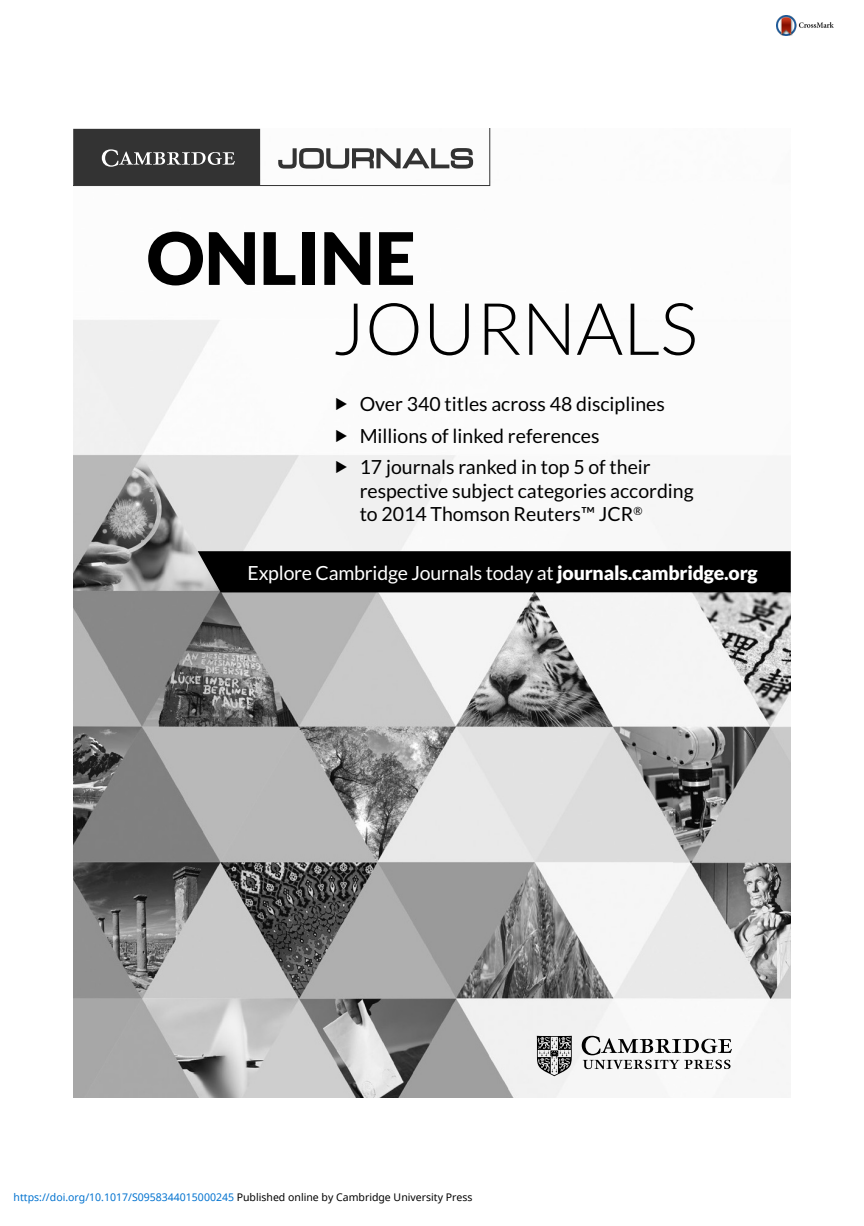
<style>
.page{position:relative;width:864px;height:1226px;background:#fff}
.page>*{position:absolute;margin:0;border:0;box-sizing:border-box;transform-origin:0 0}
.t1{font:300 72.27px "Lato";color:#000}
.t2{font:900 72.27px "Lato";color:#000}
.t3{font:19.43px/31.5px "Lato";color:#000}
.t4{font:19.43px "Lato";letter-spacing:-.01em;color:#fff}
.t5{font:10.5px "Noto Sans";color:#0172cf}
.s1{font-weight:900}
.s2{color:#000}
</style>
<div class="page">
<img style="left:73px;top:129px;width:598px;height:604px">
<img style="left:671px;top:471px;width:119px;height:610px">
<img style="left:73px;top:733px;width:599px;height:364px">
<svg style="left:536px;top:1035px;width:195px;height:41px"></svg>
<div style="left:198px;top:551px;width:592px;height:41px;background:#000"></div>
<svg style="left:73px;top:129px;width:417px;height:57px"></svg>
<img style="left:776px;top:15px;width:56px;height:20px">
<svg style="left:336px;top:397px;width:11px;height:13px"></svg>
<svg style="left:336px;top:429px;width:11px;height:12px"></svg>
<svg style="left:336px;top:460px;width:11px;height:13px"></svg>
<h1 class="t2" style="left:146px;top:230px;width:270px">ONLINE</h1>
<h1 class="t1" style="left:332px;top:287px;width:367px">JOURNALS</h1>
<p class="t3" style="left:359px;top:390px;width:306px">Over 340 titles across 48 disciplines<br>Millions of linked references<br>17 journals ranked in top 5 of their</p>
<p class="t3" style="left:359px;top:480px;width:335px;line-height:23.6px">respective subject categories according to 2014 Thomson Reuters™ JCR<sup>®</sup></p>
<p class="t4" style="left:247px;top:565px;width:511px">Explore Cambridge Journals today at <span class="s1">journals.cambridge.org</span></p>
<p class="t5" style="left:14px;top:1189px;width:460px">https://doi.org/10.1017/S0958344015000245 <span class="s2">Published online by Cambridge University Press</span></p>
</div>
